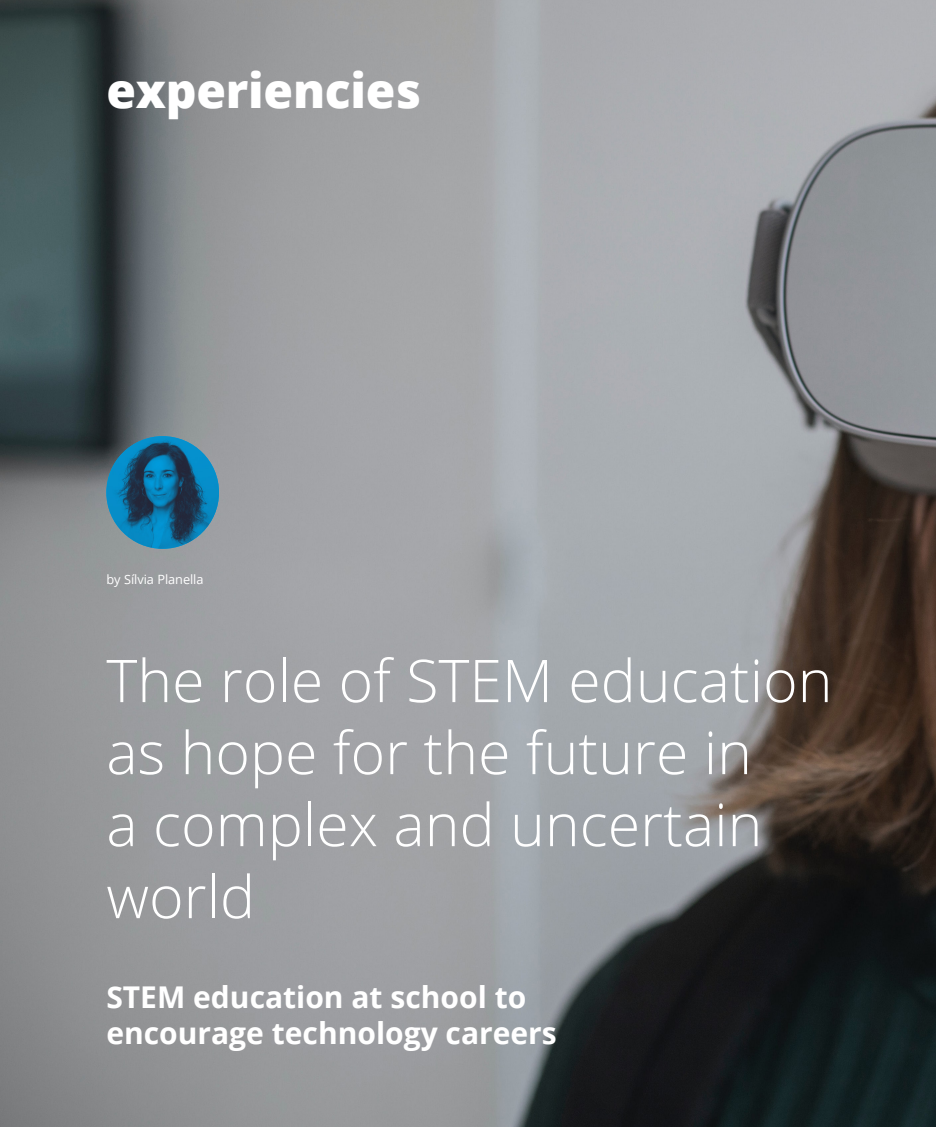
<style>
.page{position:relative;width:936px;height:1127px;background:#fff}
.page>*{position:absolute;margin:0;border:0;box-sizing:border-box;transform-origin:0 0}
.TITULARS{font:300 58.95px/72px "Open Sans";color:#fff}
.TEXTOS{font:800 48px "Open Sans";letter-spacing:-.005em;color:#fff}
.TEXTOS-2{font:700 30px/36px "Open Sans";color:#fff}
.Titular_petit{font:12.75px "Open Sans";letter-spacing:-.005em;color:#fff}
</style>
<div class="page">
<img style="left:0;top:0;width:935px;height:1127px">
<img style="left:106px;top:436px;width:113px;height:113px;border-radius:56px">
<p class="TEXTOS" style="left:106px;top:54px;width:316px">experiencies</p>
<p class="Titular_petit" style="left:106px;top:571px;width:99px">by Sílvia Planella</p>
<p class="TITULARS" style="left:106px;top:643px;width:727px">The role of STEM education as hope for the future in<br>a complex and uncertain world</p>
<p class="TEXTOS-2" style="left:106px;top:978px;width:452px">STEM education at school to encourage technology careers</p>
</div>
